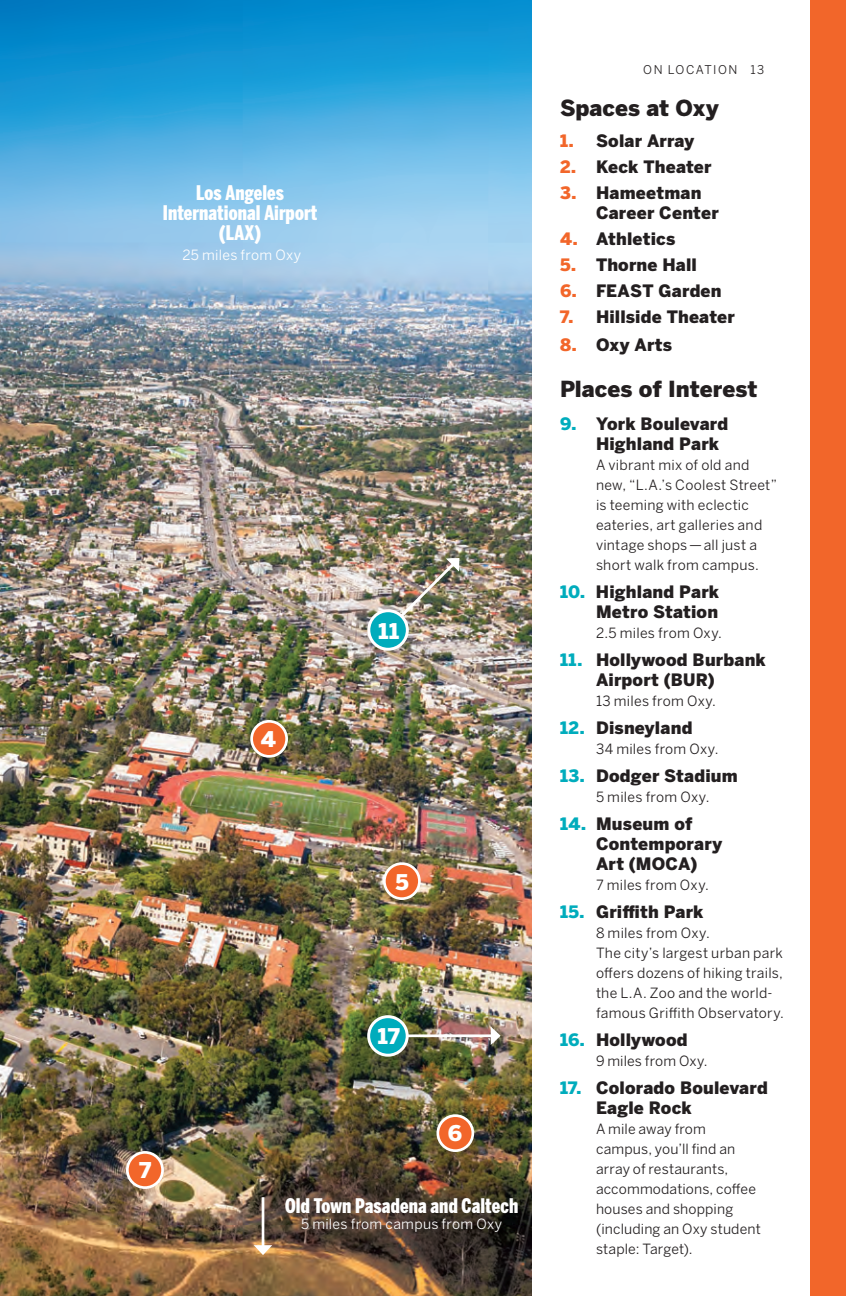
<style>
.page{position:relative;width:846px;height:1296px;background:#fff}
.page>*{position:absolute;margin:0;border:0;box-sizing:border-box;transform-origin:0 0}
.t1{font:900 22px "Benton Sans";color:#231f20}
.t2{font:900 21.6px "Benton Sans";color:#fff}
.t3{font:900 21.4px "Benton Sans";color:#fff}
.t4{font:900 20px/20px "Benton Sans Comp";letter-spacing:.005em;color:#fff;text-align:center}
.t5{font:900 17px/20px "Benton Sans";letter-spacing:.01em;color:#231f20}
.t6{font:14px/20px "Benton Sans";letter-spacing:.015em;color:#231f20}
.t7{font:14px "Benton Sans";letter-spacing:.02em;color:#fff}
.t8{font:12px "Benton Sans";letter-spacing:.12em;color:#231f20}
.s1{color:#f2662a}
.s2{color:#00acbc}
</style>
<div class="page">
<img style="left:0;top:0;width:532px;height:1296px">
<hr style="left:399px;top:1034px;width:94px;height:3px;background:#fff">
<svg style="left:491px;top:1027px;width:10px;height:18px"></svg>
<img style="left:384px;top:558px;width:75px;height:76px">
<hr style="left:262px;top:1197px;width:2px;height:50px;background:#fff">
<svg style="left:254px;top:1245px;width:18px;height:10px"></svg>
<div style="left:252px;top:721px;width:35px;height:35px;background:#f2662a;border-radius:50%"></div>
<div style="left:250px;top:720px;width:38px;height:38px;border:3px solid #fff;border-radius:50%"></div>
<div style="left:384px;top:864px;width:35px;height:35px;background:#f2662a;border-radius:50%"></div>
<div style="left:383px;top:862px;width:38px;height:38px;border:3px solid #fff;border-radius:50%"></div>
<div style="left:438px;top:1116px;width:35px;height:35px;background:#f2662a;border-radius:50%"></div>
<div style="left:436px;top:1114px;width:38px;height:38px;border:3px solid #fff;border-radius:50%"></div>
<div style="left:127px;top:1152px;width:36px;height:36px;background:#f2662a;border-radius:50%"></div>
<div style="left:126px;top:1151px;width:38px;height:38px;border:3px solid #fff;border-radius:50%"></div>
<div style="left:369px;top:611px;width:38px;height:38px;background:#00acbc;border-radius:50%"></div>
<div style="left:367px;top:609px;width:42px;height:42px;border:3px solid #fff;border-radius:50%"></div>
<div style="left:810px;top:0;width:36px;height:1296px;background:#f2662a"></div>
<div style="left:369px;top:1017px;width:38px;height:38px;background:#00acbc;border-radius:50%"></div>
<div style="left:367px;top:1015px;width:42px;height:42px;border:3px solid #fff;border-radius:50%"></div>
<p class="t4" style="left:196px;top:182px;width:89px">Los Angeles</p>
<p class="t4" style="left:163px;top:202px;width:156px">International Airport (LAX)</p>
<p class="t7" style="left:182px;top:246px;width:120px">25 miles from Oxy</p>
<p class="t2" style="left:139px;top:1158px;width:13px">7</p>
<p class="t3" style="left:261px;top:726px;width:17px">4</p>
<p class="t3" style="left:379px;top:618px;width:22px">11</p>
<p class="t3" style="left:395px;top:869px;width:15px">5</p>
<p class="t3" style="left:378px;top:1024px;width:23px">17</p>
<p class="t3" style="left:448px;top:1121px;width:16px">6</p>
<p class="t4" style="left:285px;top:1196px;width:235px">Old Town Pasadena and Caltech</p>
<p class="t7" style="left:301px;top:1216px;width:203px">5 miles from campus from Oxy</p>
<p class="t8" style="left:643px;top:63px;width:123px">ON LOCATION 13</p>
<p class="t1" style="left:560px;top:95px;width:160px">Spaces at Oxy</p>
<p class="t5" style="left:560px;top:131px;width:136px"><span class="s1">1.</span> Solar Array</p>
<p class="t5" style="left:560px;top:157px;width:153px"><span class="s1">2.</span> Keck Theater</p>
<p class="t5" style="left:596px;top:183px;width:124px;text-indent:-36px"><span class="s1">3.</span> Hameetman<br>Career Center</p>
<p class="t5" style="left:560px;top:229px;width:117px"><span class="s1">4.</span> Athletics</p>
<p class="t5" style="left:560px;top:255px;width:138px"><span class="s1">5.</span> Thorne Hall</p>
<p class="t5" style="left:560px;top:281px;width:163px"><span class="s1">6.</span> FEAST Garden</p>
<p class="t5" style="left:560px;top:307px;width:176px"><span class="s1">7.</span> Hillside Theater</p>
<p class="t5" style="left:560px;top:335px;width:114px"><span class="s1">8.</span> Oxy Arts</p>
<p class="t1" style="left:560px;top:376px;width:199px">Places of Interest</p>
<p class="t5" style="left:596px;top:413px;width:134px;text-indent:-36px"><span class="s2">9.</span> York Boulevard<br>Highland Park</p>
<p class="t6" style="left:596px;top:454px;width:183px">A vibrant mix of old and new, “L.A.’s Coolest Street” is teeming with eclectic eateries, art galleries and vintage shops—all just a short walk from campus.</p>
<p class="t5" style="left:560px;top:581px;width:161px;text-align:right"><span class="s2">10.</span> Highland Park<br>Metro Station</p>
<p class="t6" style="left:596px;top:622px;width:127px">2.5 miles from Oxy.</p>
<p class="t5" style="left:596px;top:649px;width:171px;text-indent:-36px"><span class="s2">11.</span> Hollywood Burbank<br>Airport (BUR)</p>
<p class="t6" style="left:596px;top:690px;width:122px">13 miles from Oxy.</p>
<p class="t5" style="left:560px;top:717px;width:134px"><span class="s2">12.</span> Disneyland</p>
<p class="t6" style="left:596px;top:738px;width:124px">34 miles from Oxy.</p>
<p class="t5" style="left:560px;top:765px;width:179px"><span class="s2">13.</span> Dodger Stadium</p>
<p class="t6" style="left:596px;top:786px;width:115px">5 miles from Oxy.</p>
<p class="t5" style="left:596px;top:813px;width:128px;text-indent:-36px"><span class="s2">14.</span> Museum of<br>Contemporary<br>Art (MOCA)</p>
<p class="t6" style="left:596px;top:874px;width:114px">7 miles from Oxy.</p>
<p class="t5" style="left:560px;top:901px;width:145px"><span class="s2">15.</span> Griffith Park</p>
<p class="t6" style="left:596px;top:922px;width:189px">8 miles from Oxy.<br>The city’s largest urban park offers dozens of hiking trails, the L.A. Zoo and the world&shy;famous Griffith Observatory.</p>
<p class="t5" style="left:560px;top:1029px;width:129px"><span class="s2">16.</span> Hollywood</p>
<p class="t6" style="left:596px;top:1050px;width:113px">9 miles from Oxy.</p>
<p class="t5" style="left:596px;top:1077px;width:173px;text-indent:-36px"><span class="s2">17.</span> Colorado Boulevard<br>Eagle Rock</p>
<p class="t6" style="left:596px;top:1118px;width:166px">A mile away from campus, you’ll find an array of restaurants, accommodations, coffee houses and shopping (including an Oxy student staple: Target).</p>
</div>
